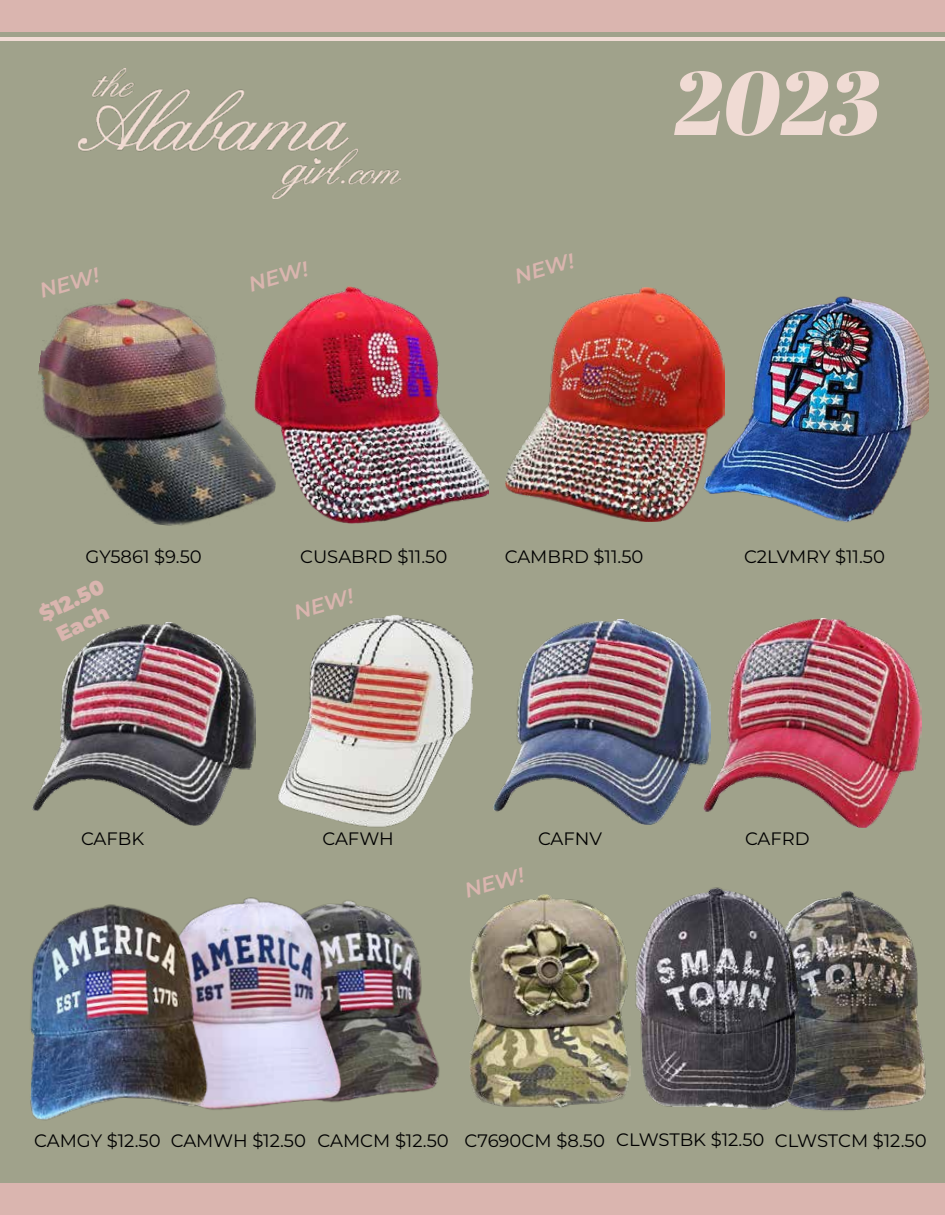
<style>
.page{position:relative;width:945px;height:1215px;background:#a0a28b}
.page>*{position:absolute;margin:0;border:0;box-sizing:border-box;transform-origin:0 0}
.t1{font:italic 90px "Abril Fatface";color:#f0dbd4}
.t2{font:italic 600 21px "Montserrat";color:#dab5af}
.t3{font:900 21px/25.2px "Montserrat";color:#dab5af;text-align:center}
.t4{font:18px "Montserrat";color:#000}
</style>
<div class="page">
<img style="left:33px;top:623px;width:222px;height:203px">
<img style="left:503px;top:620px;width:201px;height:205px">
<img style="left:704px;top:618px;width:218px;height:210px">
<img style="left:38px;top:298px;width:217px;height:228px">
<img style="left:278px;top:615px;width:225px;height:212px">
<img style="left:373px;top:908px;width:67px;height:188px">
<img style="left:252px;top:897px;width:121px;height:211px">
<img style="left:30px;top:897px;width:222px;height:224px">
<img style="left:844px;top:891px;width:82px;height:220px">
<img style="left:724px;top:296px;width:204px;height:226px">
<img style="left:79px;top:69px;width:322px;height:130px">
<img style="left:506px;top:287px;width:218px;height:235px">
<img style="left:255px;top:287px;width:234px;height:237px">
<img style="left:635px;top:887px;width:209px;height:224px">
<img style="left:470px;top:894px;width:161px;height:214px">
<div style="left:0;top:0;width:945px;height:31px;background:#dab5af"></div>
<hr style="left:0;top:37px;width:945px;height:4px;background:#f0dbd4">
<div style="left:0;top:1184px;width:945px;height:31px;background:#dab5af"></div>
<p class="t2" style="left:36px;top:277px;width:62px;rotate:-16deg">NEW!</p>
<p class="t2" style="left:245px;top:270px;width:62px;rotate:-16deg">NEW!</p>
<p class="t2" style="left:511px;top:262px;width:62px;rotate:-16deg">NEW!</p>
<h1 class="t1" style="left:674px;top:39px;width:210px">2023</h1>
<p class="t4" style="left:85px;top:544px;width:118px">GY5861 $9.50</p>
<p class="t3" style="left:34px;top:603px;width:71px;rotate:-26deg">$12.50<br>Each</p>
<p class="t4" style="left:300px;top:544px;width:149px">CUSABRD $11.50</p>
<p class="t4" style="left:505px;top:544px;width:140px">CAMBRD $11.50</p>
<p class="t2" style="left:290px;top:598px;width:62px;rotate:-16deg">NEW!</p>
<p class="t4" style="left:744px;top:544px;width:142px">C2LVMRY $11.50</p>
<p class="t4" style="left:81px;top:826px;width:65px">CAFBK</p>
<p class="t4" style="left:538px;top:826px;width:65px">CAFNV</p>
<p class="t4" style="left:745px;top:826px;width:66px">CAFRD</p>
<p class="t4" style="left:322px;top:826px;width:73px">CAFWH</p>
<p class="t2" style="left:461px;top:877px;width:62px;rotate:-16deg">NEW!</p>
<p class="t4" style="left:616px;top:1128px;width:150px">CLWSTBK $12.50</p>
<p class="t4" style="left:465px;top:1128px;width:142px">C7690CM $8.50</p>
<p class="t4" style="left:34px;top:1128px;width:128px">CAMGY $12.50</p>
<p class="t4" style="left:775px;top:1128px;width:153px">CLWSTCM $12.50</p>
<p class="t4" style="left:171px;top:1128px;width:280px">CAMWH $12.50 CAMCM $12.50</p>
</div>
